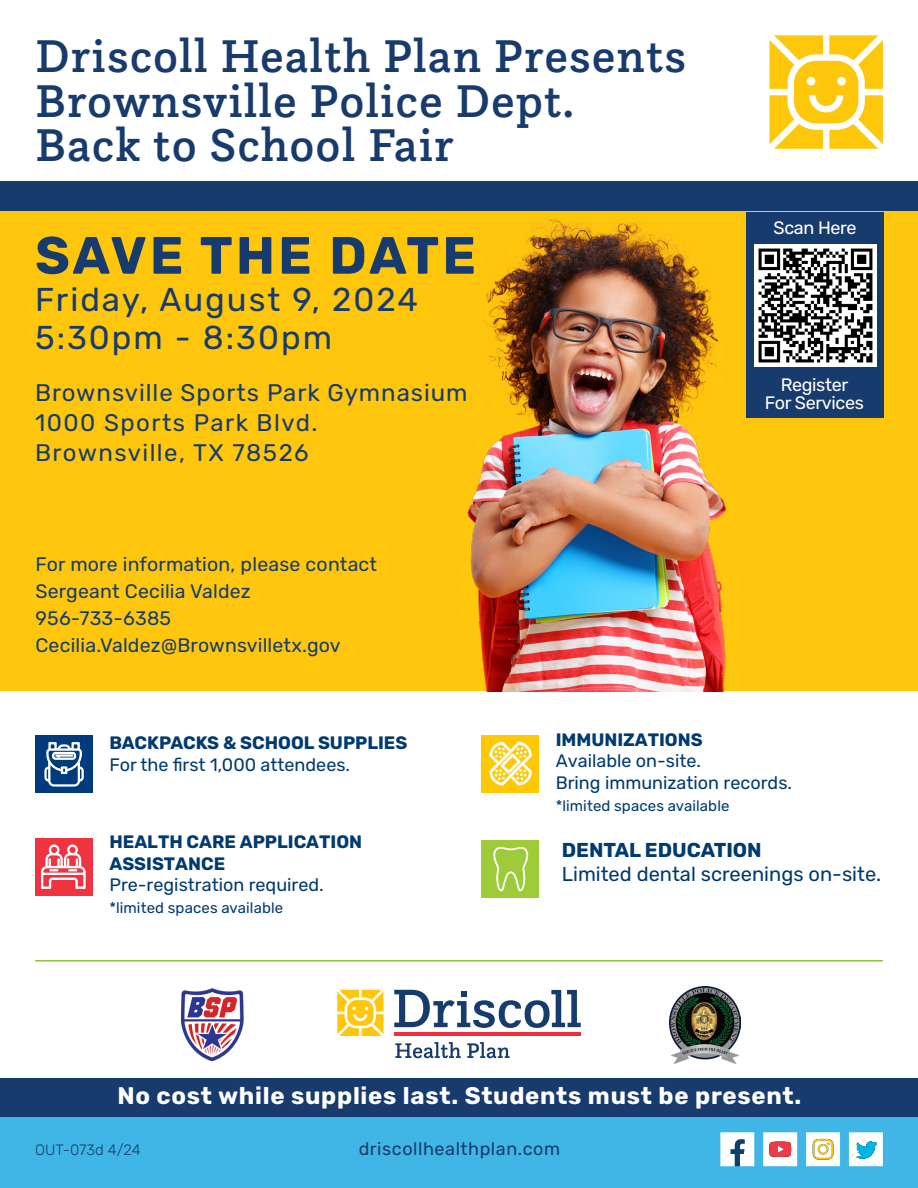
<style>
.page{position:relative;width:918px;height:1188px;background:#fff}
.page>*{position:absolute;margin:0;border:0;box-sizing:border-box;transform-origin:0 0}
.t1{font:700 52.5px "Rubik";letter-spacing:.055em;color:#183b6e}
.t2{font:500 48px "Questa Slab";letter-spacing:.02em;color:#183b6e}
.t3{font:33px "Rubik";letter-spacing:.06em;color:#183b6e}
.t4{font:24px/30px "Rubik";letter-spacing:.04em;color:#183b6e}
.t5{font:700 24px "Rubik";letter-spacing:.03em;color:#fff}
.t6{font:24px "Rubik";letter-spacing:.06em;color:#183b6e}
.t7{font:20.1px "Rubik";color:#003a70}
.t8{font:700 20.1px "Rubik";color:#003a70}
.Body_Text_-_Justified{font:19.5px/27px "Rubik";letter-spacing:.01em;color:#183b6e}
.t9{font:18px/21.6px "Rubik";color:#003a70}
.t10{font:700 18px/21.6px "Rubik";color:#003a70}
.t11{font:18px/18px "Rubik";letter-spacing:-.02em;color:#fff;text-align:center}
.t12{font:18px "Rubik";letter-spacing:.03em;color:#183b6e}
.t13{font:15px "Rubik";letter-spacing:.005em;color:#003a70}
.t14{font:300 15px "Rubik";color:#183b6e}
</style>
<div class="page">
<div style="left:0;top:181px;width:918px;height:361px;background:#183b6e"></div>
<div style="left:0;top:1117px;width:918px;height:71px;background:#3fb6e6"></div>
<div style="left:0;top:212px;width:918px;height:479px;background:#fec60d"></div>
<svg style="left:769px;top:35px;width:114px;height:114px"></svg>
<svg style="left:394px;top:990px;width:187px;height:38px"></svg>
<svg style="left:337px;top:990px;width:46px;height:46px"></svg>
<hr style="left:394px;top:1033px;width:187px;height:3px;background:#ee2f40">
<svg style="left:395px;top:1042px;width:66px;height:16px"></svg>
<svg style="left:467px;top:1042px;width:43px;height:16px"></svg>
<svg style="left:720px;top:1132px;width:34px;height:34px"></svg>
<svg style="left:763px;top:1132px;width:34px;height:34px"></svg>
<svg style="left:806px;top:1132px;width:34px;height:34px"></svg>
<svg style="left:849px;top:1132px;width:34px;height:34px"></svg>
<img style="left:467px;top:218px;width:282px;height:474px">
<div style="left:746px;top:212px;width:138px;height:205px;background:#183b6e"></div>
<img style="left:755px;top:244px;width:122px;height:123px">
<div style="left:0;top:1078px;width:918px;height:39px;background:#183b6e"></div>
<hr style="left:35px;top:960px;width:848px;height:2px;background:#89c43f">
<img style="left:669px;top:987px;width:72px;height:76px">
<div style="left:35px;top:736px;width:58px;height:57px;background:#003c7d"></div>
<div style="left:482px;top:735px;width:57px;height:57px;background:#ffc800"></div>
<div style="left:35px;top:838px;width:58px;height:57px;background:#ef3340"></div>
<svg style="left:41px;top:844px;width:45px;height:45px"></svg>
<svg style="left:44px;top:742px;width:40px;height:45px"></svg>
<svg style="left:489px;top:741px;width:43px;height:45px"></svg>
<div style="left:482px;top:840px;width:57px;height:58px;background:#9ecb3a"></div>
<svg style="left:493px;top:847px;width:36px;height:44px"></svg>
<img style="left:180px;top:988px;width:64px;height:74px">
<p class="t2" style="left:35px;top:25px;width:653px">Driscoll Health Plan Presents</p>
<p class="t2" style="left:35px;top:70px;width:541px">Brownsville Police Dept.</p>
<p class="t2" style="left:35px;top:114px;width:420px">Back to School Fair</p>
<p class="t1" style="left:35px;top:225px;width:442px">SAVE THE DATE</p>
<p class="t3" style="left:35px;top:281px;width:384px">Friday, August 9, 2024</p>
<p class="t3" style="left:35px;top:319px;width:298px">5:30pm - 8:30pm</p>
<p class="t4" style="left:35px;top:379px;width:434px">Brownsville Sports Park Gymnasium<br>1000 Sports Park Blvd.</p>
<p class="t6" style="left:35px;top:439px;width:275px">Brownsville, TX 78526</p>
<p class="Body_Text_-_Justified" style="left:35px;top:551px;width:343px">For more information, please contact<br>Sergeant Cecilia Valdez<br>956-733-6385<br>Cecilia.Valdez@Brownsvilletx.gov</p>
<p class="t11" style="left:774px;top:220px;width:85px">Scan Here</p>
<p class="t11" style="left:765px;top:376px;width:101px">Register<br>For Services</p>
<p class="t10" style="left:109px;top:733px;width:299px">BACKPACKS &amp; SCHOOL SUPPLIES</p>
<p class="t9" style="left:109px;top:754px;width:242px">For the first 1,000 attendees.</p>
<p class="t10" style="left:109px;top:832px;width:254px">HEALTH CARE APPLICATION<br>ASSISTANCE</p>
<p class="t9" style="left:109px;top:875px;width:216px">Pre-registration required.</p>
<p class="t13" style="left:109px;top:899px;width:175px">*limited spaces available</p>
<p class="t10" style="left:556px;top:729px;width:148px">IMMUNIZATIONS</p>
<p class="t9" style="left:556px;top:751px;width:238px">Available on-site.<br>Bring immunization records.</p>
<p class="t13" style="left:556px;top:797px;width:175px">*limited spaces available</p>
<p class="t8" style="left:562px;top:838px;width:201px">DENTAL EDUCATION</p>
<p class="t7" style="left:562px;top:863px;width:321px">Limited dental screenings on-site.</p>
<p class="t5" style="left:117px;top:1082px;width:685px">No cost while supplies last. Students must be present.</p>
<p class="t14" style="left:35px;top:1141px;width:107px">OUT-073d 4/24</p>
<p class="t12" style="left:359px;top:1139px;width:203px">driscollhealthplan.com</p>
</div>
